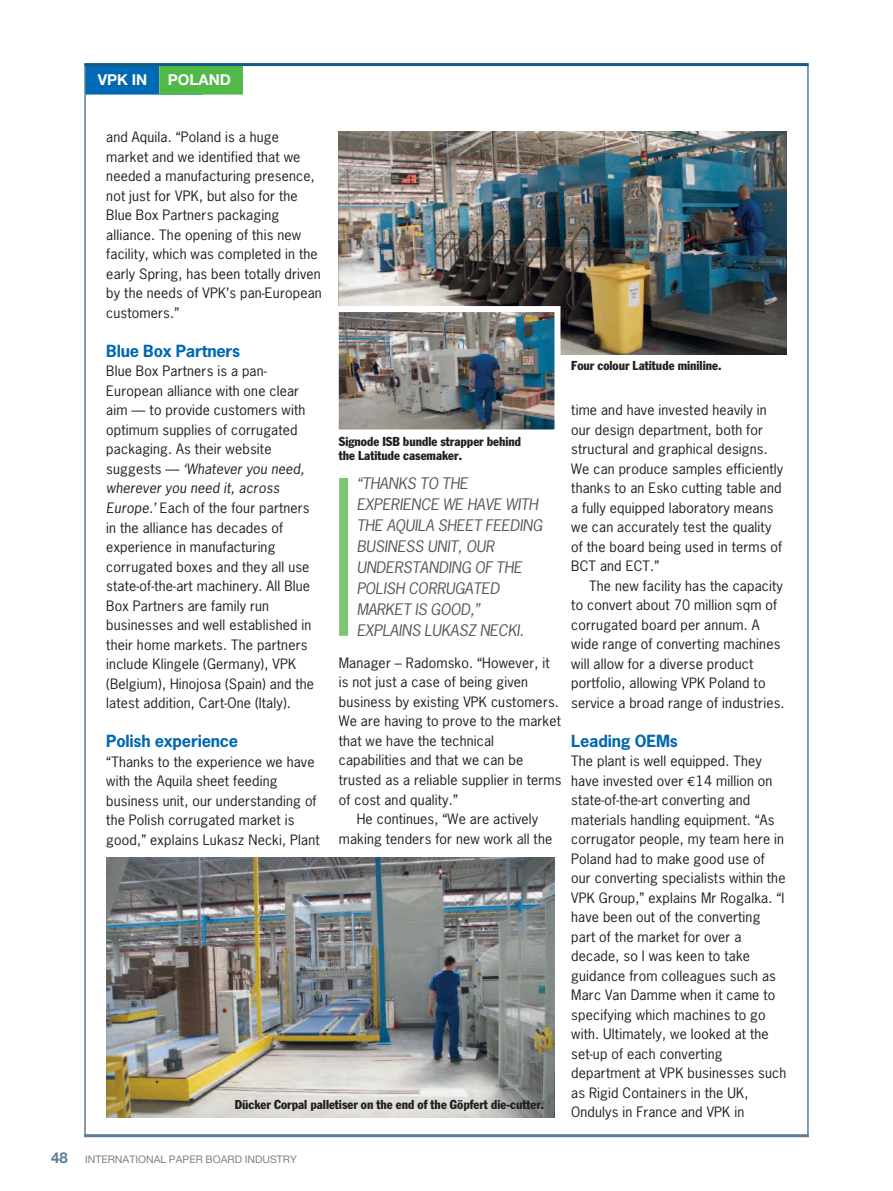
<style>
.page{position:relative;width:893px;height:1191px;background:#fff}
.page>*{position:absolute;margin:0;border:0;box-sizing:border-box;transform-origin:0 0}
.t1{font:700 15.75px "News Gothic";letter-spacing:-.015em;color:#0168b3;scale:1.04 1}
.t2{font:italic 15px/21px "News Gothic";letter-spacing:-.01em;color:#57585a;scale:1.04 1}
.t3{font:700 15px "Helvetica Neue";color:#fff}
.t4{font:13.5px/19.5px "News Gothic";letter-spacing:.01em;color:#231f20;scale:1.04 1}
.t5{font:condensed 12.75px/13.5px "Franklin Gothic";color:#231f20}
.t6{font:10.5px "Helvetica Neue";color:#808285}
.s1{font-style:italic}
.s2{font-family:"Euro Mono"}
.s3{font-weight:700;font-size:15px;color:#5b7c9b}
</style>
<div class="page">
<div style="left:85px;top:65px;width:118px;height:30px;background:#0168b3"></div>
<div style="left:159px;top:65px;width:84px;height:30px;background:#51b948"></div>
<hr style="left:84px;top:65px;width:2px;height:1072px;background:#5b7c9b">
<hr style="left:807px;top:65px;width:2px;height:1072px;background:#5b7c9b">
<hr style="left:84px;top:1134px;width:725px;height:3px;background:#5b7c9b">
<hr style="left:84px;top:63px;width:725px;height:3px;background:#135b80">
<img style="left:339px;top:132px;width:448px;height:223px">
<img style="left:340px;top:313px;width:213px;height:115px">
<div style="left:333px;top:306px;width:227px;height:129px;border:6px solid #fff"></div>
<img style="left:106px;top:858px;width:448px;height:259px">
<div style="left:339px;top:478px;width:9px;height:158px;background:#80c670"></div>
<p class="t3" style="left:98px;top:66px;width:51px">VPK IN</p>
<p class="t3" style="left:168px;top:66px;width:65px">POLAND</p>
<p class="t4" style="left:106px;top:128px;width:209px">and Aquila. “Poland is a huge market and we identified that we needed a manufacturing presence, not just for VPK, but also for the<br>Blue Box Partners packaging alliance. The opening of this new facility, which was completed in the early Spring, has been totally driven by the needs of VPK’s pan-European customers.”</p>
<p class="t1" style="left:106px;top:342px;width:130px">Blue Box Partners</p>
<p class="t4" style="left:106px;top:362px;width:201px">Blue Box Partners is a pan-<br>European alliance with one clear aim — to provide customers with optimum supplies of corrugated packaging. As their website suggests — <span class="s1">‘Whatever you need, wherever you need it, across<br>Europe.’</span> Each of the four partners in the alliance has decades of experience in manufacturing corrugated boxes and they all use state-of-the-art machinery. All Blue<br>Box Partners are family run businesses and well established in their home markets. The partners include Klingele (Germany), VPK (Belgium), Hinojosa (Spain) and the latest addition, Cart-One (Italy).</p>
<p class="t1" style="left:106px;top:732px;width:128px">Polish experience</p>
<p class="t4" style="left:106px;top:752px;width:207px">“Thanks to the experience we have with the Aquila sheet feeding business unit, our understanding of the Polish corrugated market is good,” explains Lukasz Necki, Plant</p>
<p class="t5" style="left:339px;top:436px;width:184px">Signode ISB bundle strapper behind the Latitude casemaker.</p>
<p class="t2" style="left:357px;top:473px;width:180px">“THANKS TO THE<br>EXPERIENCE WE HAVE WITH<br>THE AQUILA SHEET FEEDING<br>BUSINESS UNIT, OUR<br>UNDERSTANDING OF THE<br>POLISH CORRUGATED<br>MARKET IS GOOD,”<br>EXPLAINS LUKASZ NECKI.</p>
<p class="t4" style="left:339px;top:653px;width:204px">Manager – Radomsko. “However, it</p>
<p class="t4" style="left:339px;top:673px;width:183px">is not just a case of being given</p>
<p class="t4" style="left:339px;top:692px;width:213px">business by existing VPK customers.</p>
<p class="t4" style="left:339px;top:712px;width:215px">We are having to prove to the market</p>
<p class="t4" style="left:339px;top:731px;width:151px">that we have the technical</p>
<p class="t4" style="left:339px;top:751px;width:179px">capabilities and that we can be</p>
<p class="t4" style="left:339px;top:770px;width:216px">trusted as a reliable supplier in terms</p>
<p class="t4" style="left:339px;top:790px;width:116px">of cost and quality.”</p>
<p class="t4" style="left:357px;top:809px;width:176px">He continues, “We are actively</p>
<p class="t4" style="left:339px;top:829px;width:207px">making tenders for new work all the</p>
<p class="t5" style="left:235px;top:1099px;width:311px">Dücker Corpal palletiser on the end of the Göpfert die-cutter.</p>
<p class="t5" style="left:571px;top:360px;width:152px">Four colour Latitude miniline.</p>
<p class="t4" style="left:571px;top:400px;width:205px">time and have invested heavily in our design department, both for structural and graphical designs.<br>We can produce samples efficiently thanks to an Esko cutting table and a fully equipped laboratory means we can accurately test the quality of the board being used in terms of<br>BCT and ECT.”</p>
<p class="t4" style="left:571px;top:576px;width:207px;text-indent:18px">The new facility has the capacity to convert about 70 million sqm of corrugated board per annum. A wide range of converting machines will allow for a diverse product portfolio, allowing VPK Poland to service a broad range of industries.</p>
<p class="t1" style="left:571px;top:732px;width:104px">Leading OEMs</p>
<p class="t4" style="left:571px;top:751px;width:208px">The plant is well equipped. They have invested over <span class="s2">€</span>14 million on state-of-the-art converting and materials handling equipment. “As corrugator people, my team here in<br>Poland had to make good use of our converting specialists within the<br>VPK Group,” explains Mr Rogalka. “I have been out of the converting part of the market for over a decade, so I was keen to take guidance from colleagues such as<br>Marc Van Damme when it came to specifying which machines to go with. Ultimately, we looked at the set-up of each converting department at VPK businesses such as Rigid Containers in the UK,<br>Ondulys in France and VPK in</p>
<p class="t6" style="left:51px;top:1150px;width:247px"><span class="s3">48</span> INTERNATIONAL PAPER BOARD INDUSTRY</p>
</div>
